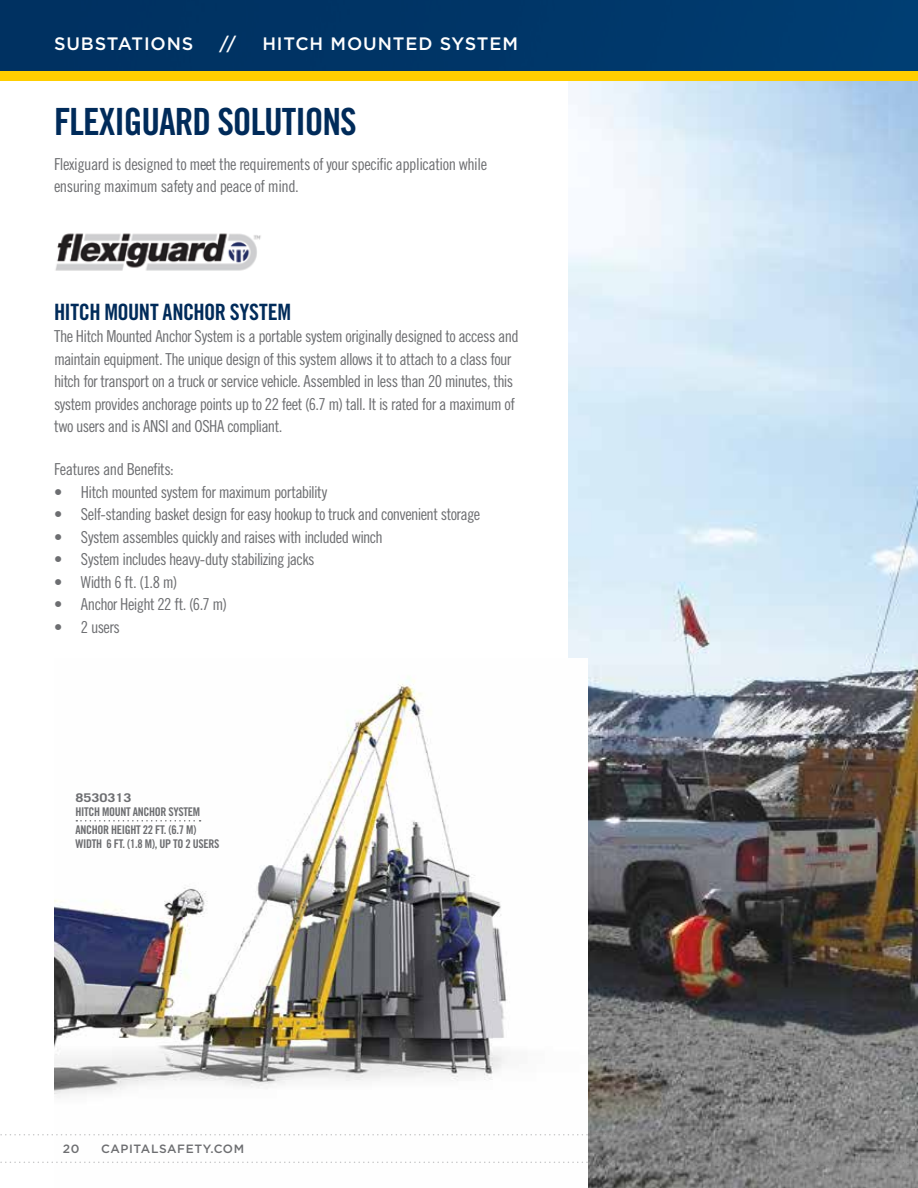
<style>
.page{position:relative;width:918px;height:1188px;background:#fff}
.page>*{position:absolute;margin:0;border:0;box-sizing:border-box;transform-origin:0 0}
.t1{font:37.5px "Trade Gothic LT Std Bd Cn 20";letter-spacing:-.03em;color:#002b5a}
.t2{font:22.5px "Trade Gothic LT Std Bd Cn 20";letter-spacing:-.02em;color:#002b5a}
.t3{font:500 18px "Gotham";letter-spacing:.05em;color:#fff}
.t4{font:16.5px/22.5px "Trade Gothic LT Std Cn 18";letter-spacing:-.035em;color:#6d6e71}
.t5{font:12px/18.1px "Trade Gothic LT Std Bd Cn 20";letter-spacing:-.03em;color:#6d6e71}
.t6{font:500 12px "Gotham";letter-spacing:.05em;color:#6d6e71}
.t7{font:700 12px "Trade Gothic LT Std";color:#6d6e71;scale:1.2 1}
</style>
<div class="page">
<img style="left:568px;top:81px;width:350px;height:1107px">
<img style="left:54px;top:658px;width:534px;height:530px">
<svg style="left:76px;top:820px;width:125px;height:2px"></svg>
<div style="left:0;top:24px;width:918px;height:57px;background:#ffce00"></div>
<img style="left:0;top:0;width:918px;height:71px">
<img style="left:55px;top:233px;width:206px;height:38px">
<svg style="left:0;top:1134px;width:918px;height:2px"></svg>
<svg style="left:0;top:1162px;width:918px;height:1px"></svg>
<p class="t3" style="left:54px;top:32px;width:141px">SUBSTATIONS</p>
<p class="t3" style="left:220px;top:32px;width:18px">//</p>
<p class="t3" style="left:262px;top:32px;width:257px">HITCH MOUNTED SYSTEM</p>
<h1 class="t1" style="left:54px;top:99px;width:304px">FLEXIGUARD SOLUTIONS</h1>
<p class="t4" style="left:54px;top:152px;width:435px">Flexiguard is designed to meet the requirements of your specific application while ensuring maximum safety and peace of mind.</p>
<h2 class="t2" style="left:54px;top:298px;width:239px">HITCH MOUNT ANCHOR SYSTEM</h2>
<p class="t4" style="left:54px;top:325px;width:466px">The Hitch Mounted Anchor System is a portable system originally designed to access and maintain equipment. The unique design of this system allows it to attach to a class four hitch for transport on a truck or service vehicle. Assembled in less than 20 minutes, this system provides anchorage points up to 22 feet (6.7 m) tall. It is rated for a maximum of two users and is ANSI and OSHA compliant.</p>
<p class="t4" style="left:54px;top:458px;width:121px">Features and Benefits:</p>
<p class="t4" style="left:54px;top:480px;width:275px">• Hitch mounted system for maximum portability</p>
<p class="t4" style="left:54px;top:503px;width:428px">• Self-standing basket design for easy hookup to truck and convenient storage</p>
<p class="t4" style="left:54px;top:525px;width:330px">• System assembles quickly and raises with included winch</p>
<p class="t4" style="left:54px;top:548px;width:262px">• System includes heavy-duty stabilizing jacks</p>
<p class="t4" style="left:54px;top:570px;width:125px">• Width 6 ft. (1.8 m)</p>
<p class="t4" style="left:54px;top:593px;width:175px">• Anchor Height 22 ft. (6.7 m)</p>
<p class="t4" style="left:54px;top:615px;width:68px">• 2 users</p>
<p class="t7" style="left:76px;top:790px;width:48px">8530313</p>
<p class="t5" style="left:76px;top:803px;width:126px">HITCH MOUNT ANCHOR SYSTEM<br>ANCHOR HEIGHT 22 FT. (6.7 M)</p>
<p class="t5" style="left:76px;top:835px;width:145px">WIDTH 6 FT. (1.8 M), UP TO 2 USERS</p>
<p class="t6" style="left:63px;top:1141px;width:18px">20</p>
<p class="t6" style="left:101px;top:1141px;width:145px">CAPITALSAFETY.COM</p>
</div>
